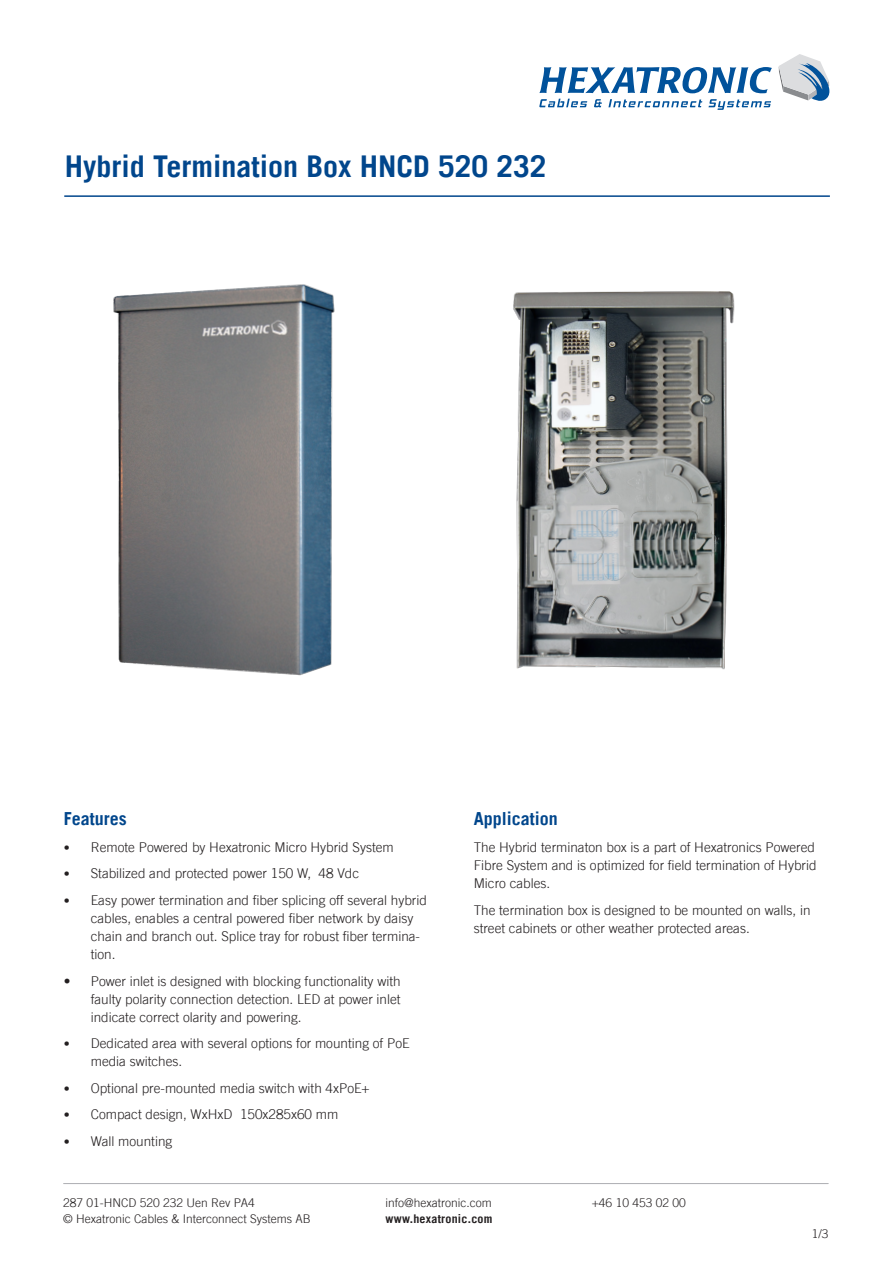
<style>
.page{position:relative;width:893px;height:1263px;background:#fff}
.page>*{position:absolute;margin:0;border:0;box-sizing:border-box;transform-origin:0 0}
.t1{font:700 30px "Trade Gothic LT";color:#01468c}
.underrubrik_blå{font:700 18px "Trade Gothic LT";color:#01468c}
.Brödtext{font:300 13.5px/18px "Trade Gothic LT";color:#231f20}
.t2{font:300 12px/15.8px "Trade Gothic LT";color:#231f20}
.t3{font:700 12px "Trade Gothic LT";letter-spacing:.02em;color:#231f20}
.s1{font-weight:700;font-size:12px}
</style>
<div class="page">
<hr style="left:64px;top:195px;width:766px;height:2px;background:#01468c">
<hr style="left:64px;top:1183px;width:764px;height:1px;background:#adaeb2">
<svg style="left:539px;top:67px;width:233px;height:26px"></svg>
<svg style="left:779px;top:54px;width:50px;height:47px"></svg>
<svg style="left:539px;top:99px;width:48px;height:8px"></svg>
<svg style="left:594px;top:99px;width:8px;height:8px"></svg>
<svg style="left:608px;top:99px;width:94px;height:8px"></svg>
<svg style="left:708px;top:99px;width:63px;height:11px"></svg>
<img style="left:513px;top:291px;width:222px;height:379px">
<img style="left:113px;top:284px;width:222px;height:392px">
<h1 class="t1" style="left:65px;top:148px;width:483px">Hybrid Termination Box HNCD 520 232</h1>
<p class="underrubrik_blå" style="left:64px;top:808px;width:64px">Features</p>
<p class="Brödtext" style="left:64px;top:838px;width:331px"><span class="s1">•</span> Remote Powered by Hexatronic Micro Hybrid System</p>
<p class="Brödtext" style="left:64px;top:864px;width:297px"><span class="s1">•</span> Stabilized and protected power 150 W, 48 Vdc</p>
<p class="Brödtext" style="left:91px;top:891px;width:338px;text-indent:-27px"><span class="s1">•</span> Easy power termination and fiber splicing off several hybrid cables, enables a central powered fiber network by daisy chain and branch out. Splice tray for robust fiber termina&shy;tion.</p>
<p class="Brödtext" style="left:91px;top:971px;width:311px;text-align:justify;text-indent:-27px">• Power inlet is designed with blocking functionality with faulty polarity connection detection. LED at power inlet indicate correct olarity and powering.</p>
<p class="Brödtext" style="left:91px;top:1034px;width:320px;text-indent:-27px"><span class="s1">•</span> Dedicated area with several options for mounting of PoE media switches.</p>
<p class="Brödtext" style="left:64px;top:1078px;width:307px"><span class="s1">•</span> Optional pre-mounted media switch with 4xPoE+</p>
<p class="Brödtext" style="left:64px;top:1105px;width:276px"><span class="s1">•</span> Compact design, WxHxD 150x285x60 mm</p>
<p class="Brödtext" style="left:64px;top:1131px;width:110px"><span class="s1">•</span> Wall mounting</p>
<p class="underrubrik_blå" style="left:474px;top:808px;width:86px">Application</p>
<p class="Brödtext" style="left:474px;top:838px;width:344px;text-align:justify">The Hybrid terminaton box is a part of Hexatronics Powered Fibre System and is optimized for field termination of Hybrid Micro cables.</p>
<p class="Brödtext" style="left:474px;top:900px;width:338px">The termination box is designed to be mounted on walls, in street cabinets or other weather protected areas.</p>
<p class="t2" style="left:63px;top:1194px;width:249px">287 01-HNCD 520 232 Uen Rev PA4<br>© Hexatronic Cables &amp; Interconnect Systems AB</p>
<p class="t2" style="left:386px;top:1194px;width:108px">info@hexatronic.com</p>
<p class="t3" style="left:386px;top:1211px;width:108px">www.hexatronic.com</p>
<p class="t2" style="left:592px;top:1194px;width:95px">+46 10 453 02 00</p>
<p class="t2" style="left:812px;top:1225px;width:18px">1/3</p>
</div>
